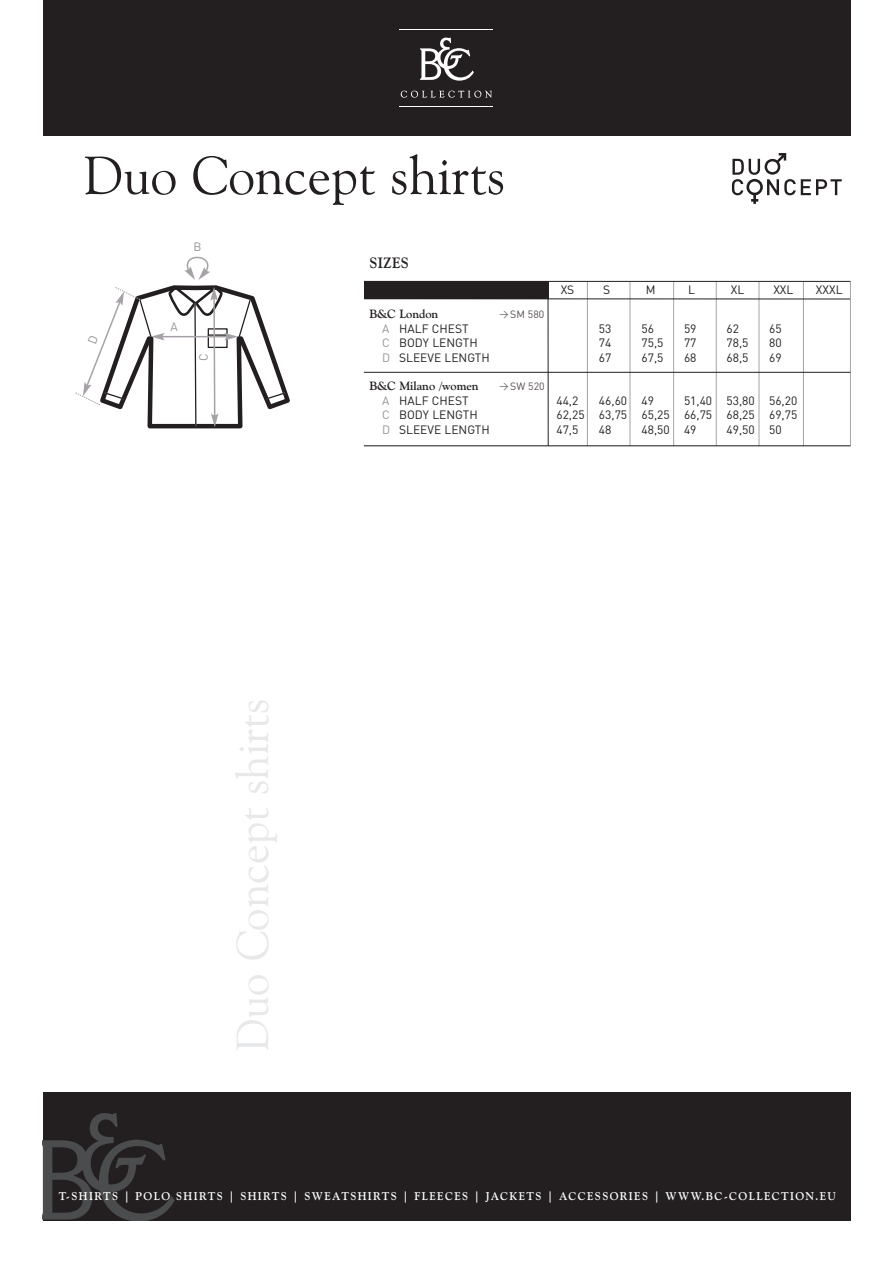
<style>
.page{position:relative;width:893px;height:1263px;background:#fff}
.page>*{position:absolute;margin:0;border:0;box-sizing:border-box;transform-origin:0 0}
.t1{font:53.7px "Goudy Old Style BT";color:#231f20}
.t2{font:45px "Goudy Old Style BT";color:#e7e8e9}
.t3{font:700 15px "Goudy Old Style BT";letter-spacing:.025em;color:#231f20}
.t4{font:12px "DIN";color:#231f20}
.t5{font:700 12px "Goudy Old Style BT";color:#231f20}
.t6{font:12px "DIN";color:#939598}
.t7{font:700 11.25px "Goudy Old Style BT";letter-spacing:.13em;color:#fff}
.t8{font:10.5px "DIN";color:#585055}
.s1{font-size:9px}
.s2{color:#939598}
</style>
<div class="page">
<div style="left:43px;top:1092px;width:807px;height:128px;background:#231f20"></div>
<svg style="left:43px;top:1113px;width:132px;height:108px"></svg>
<div style="left:364px;top:282px;width:184px;height:17px;background:#231f20"></div>
<hr style="left:673px;top:282px;width:1px;height:164px;background:#a7a2a8">
<hr style="left:716px;top:282px;width:1px;height:164px;background:#a7a2a8">
<hr style="left:587px;top:282px;width:1px;height:164px;background:#a7a2a8">
<hr style="left:630px;top:282px;width:1px;height:164px;background:#a7a2a8">
<hr style="left:759px;top:282px;width:1px;height:164px;background:#a7a2a8">
<hr style="left:803px;top:282px;width:1px;height:164px;background:#a7a2a8">
<hr style="left:850px;top:282px;width:1px;height:164px;background:#a7a2a8">
<hr style="left:548px;top:281px;width:1px;height:165px;background:#231f20">
<hr style="left:364px;top:281px;width:486px;height:1px;background:#231f20">
<hr style="left:364px;top:298px;width:486px;height:1px;background:#231f20">
<hr style="left:364px;top:372px;width:486px;height:1px;background:#231f20">
<hr style="left:364px;top:445px;width:486px;height:1px;background:#231f20">
<svg style="left:732px;top:153px;width:110px;height:51px"></svg>
<div style="left:43px;top:0;width:807px;height:136px;background:#231f20"></div>
<hr style="left:400px;top:29px;width:93px;height:1px;background:#fff">
<hr style="left:400px;top:106px;width:93px;height:1px;background:#fff">
<svg style="left:401px;top:91px;width:91px;height:7px"></svg>
<svg style="left:420px;top:38px;width:54px;height:43px"></svg>
<svg style="left:75px;top:256px;width:215px;height:173px"></svg>
<h1 class="t1" style="left:83px;top:155px;width:424px">Duo Concept shirts</h1>
<p class="t6" style="left:194px;top:240px;width:10px">B</p>
<p class="t6" style="left:171px;top:319px;width:9px">A</p>
<p class="t6" style="left:197px;top:361px;width:9px;rotate:-90deg">C</p>
<p class="t3" style="left:369px;top:257px;width:41px">SIZES</p>
<p class="t4" style="left:561px;top:283px;width:15px">XS</p>
<p class="t4" style="left:603px;top:283px;width:9px">S</p>
<p class="t4" style="left:646px;top:283px;width:11px">M</p>
<p class="t4" style="left:688px;top:283px;width:8px">L</p>
<p class="t4" style="left:731px;top:283px;width:15px">XL</p>
<p class="t4" style="left:773px;top:283px;width:22px">XXL</p>
<p class="t4" style="left:816px;top:283px;width:28px">XXXL</p>
<p class="t5" style="left:369px;top:310px;width:71px">B&amp;C London</p>
<p class="t8" style="left:500px;top:309px;width:46px"><span class="s1">&gt;</span> SM 580</p>
<p class="t4" style="left:382px;top:322px;width:88px"><span class="s2">A</span> HALF CHEST</p>
<p class="t4" style="left:599px;top:322px;width:14px">53</p>
<p class="t4" style="left:641px;top:322px;width:14px">56</p>
<p class="t4" style="left:684px;top:322px;width:14px">59</p>
<p class="t4" style="left:726px;top:322px;width:14px">62</p>
<p class="t4" style="left:769px;top:322px;width:14px">65</p>
<p class="t4" style="left:382px;top:336px;width:97px"><span class="s2">C</span> BODY LENGTH</p>
<p class="t4" style="left:599px;top:336px;width:14px">74</p>
<p class="t4" style="left:641px;top:336px;width:23px">75,5</p>
<p class="t4" style="left:684px;top:336px;width:14px">77</p>
<p class="t4" style="left:726px;top:336px;width:23px">78,5</p>
<p class="t4" style="left:769px;top:336px;width:14px">80</p>
<p class="t4" style="left:382px;top:350px;width:109px"><span class="s2">D</span> SLEEVE LENGTH</p>
<p class="t4" style="left:599px;top:350px;width:14px">67</p>
<p class="t4" style="left:641px;top:350px;width:23px">67,5</p>
<p class="t4" style="left:684px;top:350px;width:14px">68</p>
<p class="t4" style="left:726px;top:350px;width:23px">68,5</p>
<p class="t4" style="left:769px;top:350px;width:14px">69</p>
<p class="t5" style="left:369px;top:382px;width:111px">B&amp;C Milano /women</p>
<p class="t8" style="left:500px;top:381px;width:47px"><span class="s1">&gt;</span> SW 520</p>
<p class="t4" style="left:382px;top:394px;width:88px"><span class="s2">A</span> HALF CHEST</p>
<p class="t4" style="left:556px;top:394px;width:23px">44,2</p>
<p class="t4" style="left:599px;top:394px;width:57px">46,60 49</p>
<p class="t4" style="left:684px;top:394px;width:115px">51,40 53,80 56,20</p>
<p class="t4" style="left:382px;top:408px;width:97px"><span class="s2">C</span> BODY LENGTH</p>
<p class="t4" style="left:556px;top:408px;width:242px">62,25 63,75 65,25 66,75 68,25 69,75</p>
<p class="t4" style="left:382px;top:422px;width:109px"><span class="s2">D</span> SLEEVE LENGTH</p>
<p class="t4" style="left:556px;top:422px;width:23px">47,5</p>
<p class="t4" style="left:599px;top:422px;width:14px">48</p>
<p class="t4" style="left:641px;top:422px;width:57px">48,50 49</p>
<p class="t4" style="left:726px;top:422px;width:57px">49,50 50</p>
<h2 class="t2" style="left:235px;top:1052px;width:355px;rotate:-90deg">Duo Concept shirts</h2>
<p class="t7" style="left:59px;top:1191px;width:779px">T-SHIRTS | POLO SHIRTS | SHIRTS | SWEATSHIRTS | FLEECES | JACKETS | ACCESSORIES | WWW.BC-COLLECTION.EU</p>
</div>
